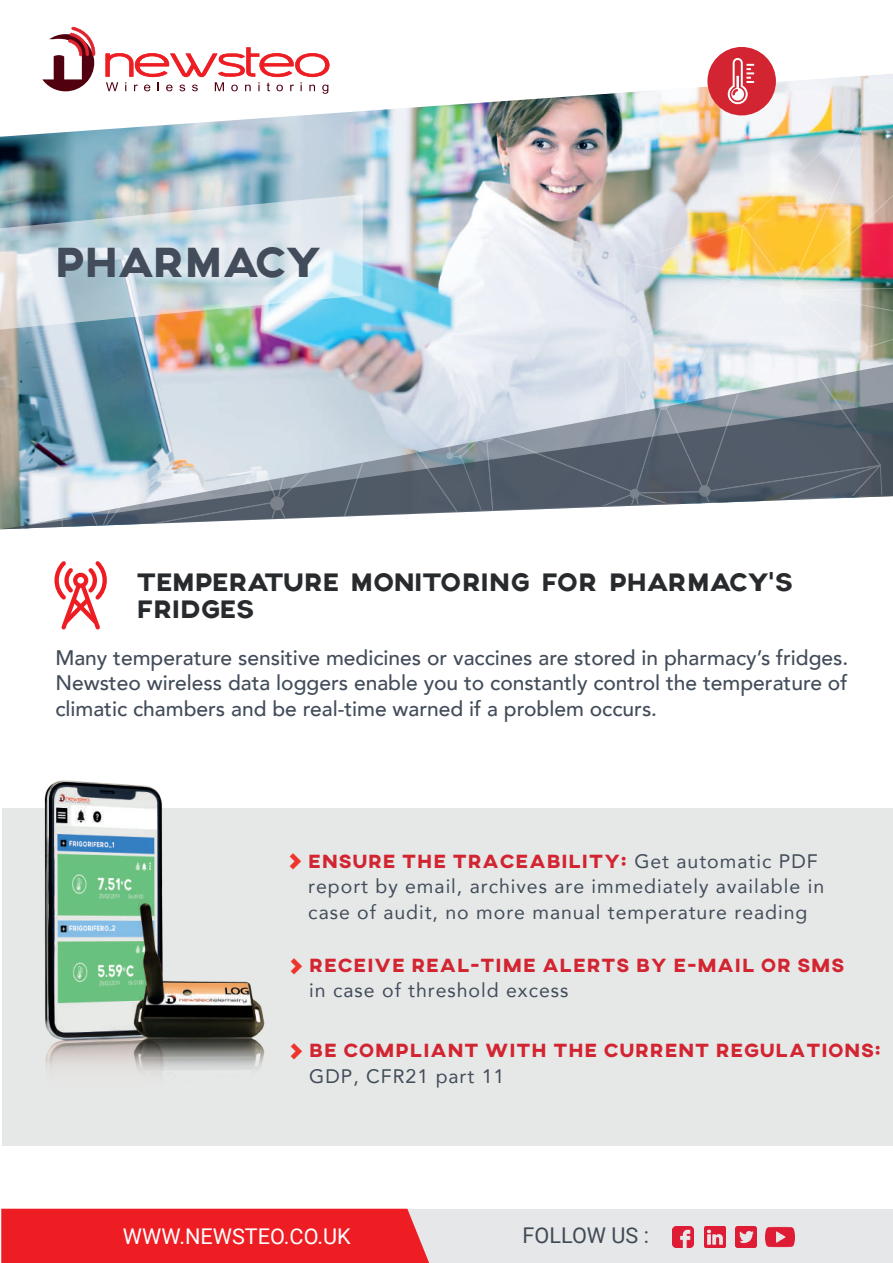
<style>
.page{position:relative;width:893px;height:1263px;background:#fff}
.page>*{position:absolute;margin:0;border:0;box-sizing:border-box;transform-origin:0 0}
.t1{font:45px "Axis";color:#424c5a}
.t2{font:29.55px "Axis";color:#ee342b}
.t3{font:27px/27px "Axis";color:#282b2e}
.t4{font:21.6px "Roboto";color:#fff}
.t5{font:21.6px "Roboto";color:#414b56}
.t6{font:500 21px/25.5px "Avenir";color:#424c5a;text-align:justify}
.t7{font:19.5px/25.5px "Avenir";letter-spacing:.05em;color:#424c5a}
.t8{font:800 19.5px "AXIS";letter-spacing:.05em;color:#d22431}
.s1{font-family:"Avenir";font-weight:400;color:#424c5a}
</style>
<div class="page">
<div style="left:2px;top:808px;width:891px;height:338px;background:#e6e8e7"></div>
<img style="left:44px;top:780px;width:221px;height:293px">
<div style="left:1px;top:1209px;width:892px;height:54px;background:#e6e7e9"></div>
<div style="left:1px;top:1209px;width:428px;height:54px;background:#ee1d23"></div>
<img style="left:673px;top:1226px;width:20px;height:21px">
<img style="left:704px;top:1226px;width:21px;height:21px">
<img style="left:766px;top:1226px;width:29px;height:22px">
<img style="left:736px;top:1226px;width:20px;height:21px">
<svg style="left:0;top:402px;width:42px;height:127px;background:#8b9ea1"></svg>
<svg style="left:54px;top:561px;width:53px;height:68px"></svg>
<svg style="left:0;top:194px;width:42px;height:136px;background:#becad0"></svg>
<img style="left:42px;top:27px;width:851px;height:501px">
<h1 class="t1" style="left:54px;top:235px;width:267px">PHARMACY</h1>
<p class="t3" style="left:137px;top:569px;width:658px">TEMPERATURE MONITORING FOR PHARMACY’S<br>FRIDGES</p>
<p class="t6" style="left:55px;top:644px;width:795px">Many temperature sensitive medicines or vaccines are stored in pharmacy’s fridges.<br>Newsteo wireless data loggers enable you to constantly control the temperature of climatic chambers and be real-time warned if a problem occurs.</p>
<h2 class="t2" style="left:302px;top:877px;width:14px;rotate:-180deg">&lt;</h2>
<p class="t8" style="left:308px;top:848px;width:511px">ENSURE THE TRACEABILITY: <span class="s1">Get automatic PDF</span></p>
<p class="t7" style="left:308px;top:873px;width:517px">report by email, archives are immediately available in case of audit, no more manual temperature reading</p>
<h2 class="t2" style="left:303px;top:982px;width:14px;rotate:-180deg">&lt;</h2>
<p class="t8" style="left:309px;top:952px;width:537px">RECEIVE REAL-TIME ALERTS BY E-MAIL OR SMS</p>
<p class="t7" style="left:309px;top:977px;width:261px">in case of threshold excess</p>
<h2 class="t2" style="left:303px;top:1067px;width:14px;rotate:-180deg">&lt;</h2>
<p class="t8" style="left:309px;top:1038px;width:573px">BE COMPLIANT WITH THE CURRENT REGULATIONS:</p>
<p class="t7" style="left:309px;top:1063px;width:197px">GDP, CFR21 part 11</p>
<p class="t4" style="left:123px;top:1221px;width:229px">WWW.NEWSTEO.CO.UK</p>
<p class="t5" style="left:522px;top:1220px;width:128px">FOLLOW US :</p>
</div>
